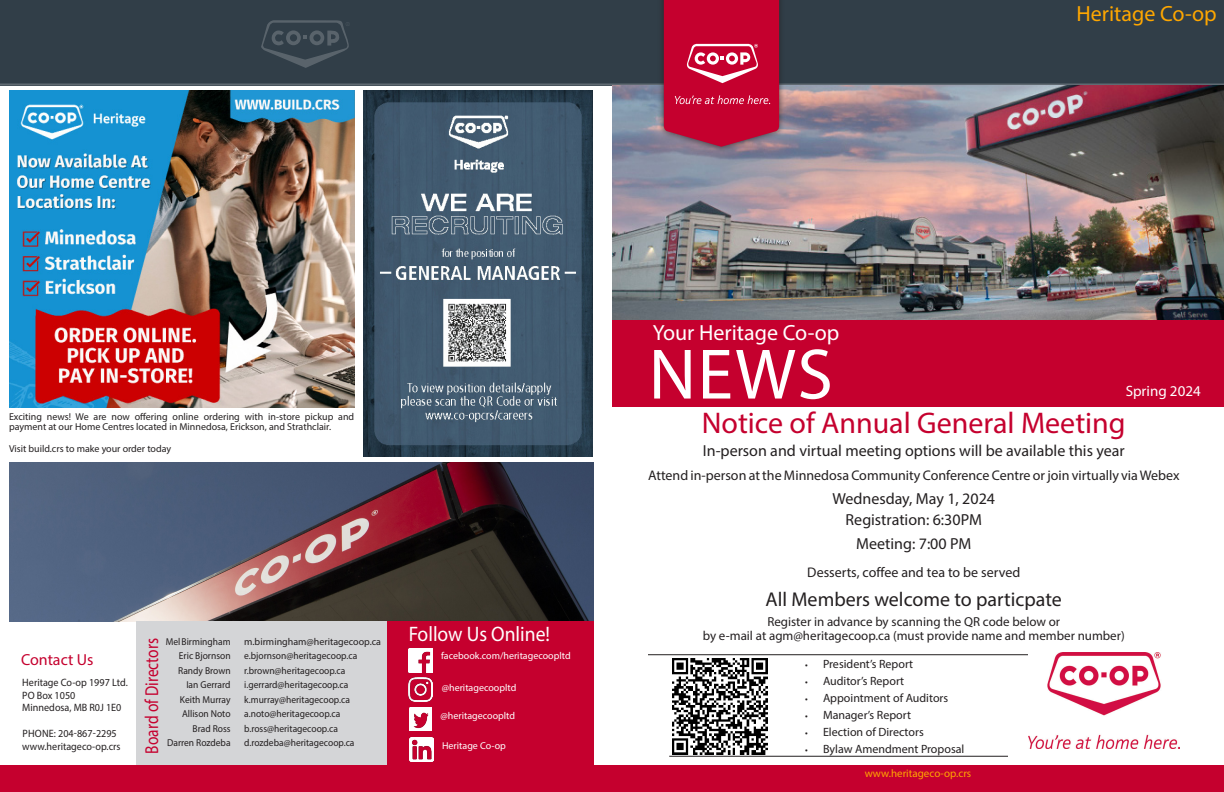
<style>
.page{position:relative;width:1224px;height:792px;background:#fff}
.page>*{position:absolute;margin:0;border:0;box-sizing:border-box;transform-origin:0 0}
.t1{font:72px "Myriad Pro";color:#fff}
.t2{font:30px "Myriad Pro";color:#c5002e}
.t3{font:22px "Myriad Pro";color:#fff}
.t4{font:22px "Myriad Pro";color:#ffa700}
.t5{font:21px "Myriad Pro";color:#fff;scale:.93 1}
.Copy{font:20px "Myriad Pro";color:#231f20}
.t6{font:18.7px "Myriad Pro";color:#c5002e;scale:.82 1}
.Copy-2{font:16px "Myriad Pro";color:#231f20}
.t7{font:16px "Myriad Pro";color:#c5002e}
.t8{font:15px "Myriad Pro";color:#fff}
.Copy-3{font:14px "Myriad Pro";color:#231f20}
.Copy-4{font:13px "Myriad Pro";color:#231f20}
.t9{font:12px "Myriad Pro";color:#231f20}
.t10{font:11px "Myriad Pro";color:#ffa700}
.t11{font:10.7px/12.8px "Myriad Pro";color:#231f20;scale:.95 1}
.t12{font:10px "Myriad Pro";color:#231f20;scale:.95 1}
.t13{font:10px/10px "Myriad Pro";color:#231f20}
.copy{font:10px "Myriad Pro";color:#fff}
.s1{font-size:10px}
</style>
<div class="page">
<div style="left:0;top:0;width:1224px;height:86px;background:#313e48"></div>
<svg style="left:261px;top:20px;width:88px;height:48px"></svg>
<hr style="left:0;top:84px;width:1224px;height:2px;background:#606a72">
<div style="left:612px;top:308px;width:612px;height:99px;background:#c5002e"></div>
<div style="left:0;top:765px;width:1224px;height:27px;background:#c5002e"></div>
<hr style="left:648px;top:654px;width:503px;height:1px;background:#231f20">
<hr style="left:669px;top:756px;width:339px;height:1px;background:#231f20">
<img style="left:1029px;top:653px;width:151px;height:95px">
<img style="left:612px;top:86px;width:612px;height:234px">
<img style="left:672px;top:658px;width:96px;height:96px">
<img style="left:9px;top:462px;width:585px;height:160px">
<div style="left:387px;top:622px;width:207px;height:143px;background:#c5002e"></div>
<img style="left:409px;top:649px;width:23px;height:23px">
<img style="left:409px;top:708px;width:23px;height:22px">
<img style="left:409px;top:678px;width:23px;height:23px">
<img style="left:409px;top:737px;width:24px;height:24px">
<div style="left:136px;top:622px;width:251px;height:143px;background:#d4d5d7"></div>
<img style="left:364px;top:90px;width:229px;height:367px">
<img style="left:9px;top:90px;width:346px;height:318px">
<div style="left:657px;top:0;width:128px;height:153px;background:#231f20;opacity:.75"></div>
<svg style="left:664px;top:0;width:115px;height:147px;background:#c41640"></svg>
<p class="t4" style="left:1076px;top:0;width:142px">Heritage Co-op</p>
<p class="t13" style="left:9px;top:412px;width:347px">Exciting news! We are now offering online ordering with in-store pickup and payment at our Home Centres located in Minnedosa, Erickson, and Strathclair.</p>
<p class="t13" style="left:9px;top:444px;width:164px">Visit build.crs to make your order today</p>
<p class="t7" style="left:21px;top:649px;width:74px">Contact Us</p>
<p class="t11" style="left:22px;top:676px;width:112px">Heritage Co-op 1997 Ltd.</p>
<p class="t11" style="left:22px;top:688px;width:57px">PO Box 1050</p>
<p class="t11" style="left:22px;top:701px;width:106px">Minnedosa, MB R0J 1E0</p>
<p class="t11" style="left:22px;top:727px;width:105px">PHONE: 204-867-2295 www.heritageco-op.crs</p>
<p class="t6" style="left:140px;top:754px;width:143px;rotate:-90deg">Board of Directors</p>
<p class="t12" style="left:166px;top:635px;width:70px">Mel Birmingham</p>
<p class="t12" style="left:179px;top:650px;width:56px">Eric Bjornson</p>
<p class="t12" style="left:178px;top:664px;width:57px">Randy Brown</p>
<p class="t12" style="left:186px;top:679px;width:48px">Ian Gerrard</p>
<p class="t12" style="left:180px;top:693px;width:55px">Keith Murray</p>
<p class="t12" style="left:182px;top:708px;width:53px">Allison Noto</p>
<p class="t12" style="left:193px;top:722px;width:42px">Brad Ross</p>
<p class="t12" style="left:167px;top:737px;width:68px">Darren Rozdeba</p>
<p class="t13" style="left:244px;top:636px;width:138px">m.birmingham@heritagecoop.ca</p>
<p class="t12" style="left:244px;top:650px;width:120px">e.bjornson@heritagecoop.ca</p>
<p class="t12" style="left:244px;top:664px;width:108px">r.brown@heritagecoop.ca</p>
<p class="t12" style="left:244px;top:679px;width:111px">i.gerrard@heritagecoop.ca</p>
<p class="t12" style="left:244px;top:693px;width:113px">k.murray@heritagecoop.ca</p>
<p class="t12" style="left:244px;top:708px;width:103px">a.noto@heritagecoop.ca</p>
<p class="t12" style="left:244px;top:722px;width:100px">b.ross@heritagecoop.ca</p>
<p class="t12" style="left:244px;top:737px;width:118px">d.rozdeba@heritagecoop.ca</p>
<p class="t5" style="left:409px;top:621px;width:154px">Follow Us Online!</p>
<p class="copy" style="left:441px;top:650px;width:131px">facebook.com/heritagecoopltd</p>
<p class="copy" style="left:442px;top:681px;width:76px">@heritagecoopltd</p>
<p class="copy" style="left:441px;top:709px;width:76px">@heritagecoopltd</p>
<p class="copy" style="left:442px;top:740px;width:65px">Heritage Co-op</p>
<p class="t3" style="left:653px;top:319px;width:188px">Your Heritage Co-op</p>
<p class="t1" style="left:649px;top:330px;width:186px">NEWS</p>
<p class="t8" style="left:1126px;top:382px;width:77px">Spring 2024</p>
<p class="t2" style="left:702px;top:404px;width:425px">Notice of Annual General Meeting</p>
<p class="Copy-2" style="left:703px;top:441px;width:423px">In-person and virtual meeting options will be available this year</p>
<p class="Copy-3" style="left:648px;top:467px;width:533px">Attend in-person at the Minnedosa Community Conference Centre or join virtually via Webex</p>
<p class="Copy-2" style="left:832px;top:488px;width:164px">Wednesday, May 1, 2024</p>
<p class="Copy-2" style="left:846px;top:510px;width:138px">Registration: 6:30PM</p>
<p class="Copy-2" style="left:856px;top:534px;width:117px">Meeting: 7:00 PM</p>
<p class="Copy-3" style="left:807px;top:564px;width:214px">Desserts, coffee and tea to be served</p>
<p class="Copy" style="left:766px;top:587px;width:298px">All Members welcome to particpate</p>
<p class="Copy-4" style="left:767px;top:614px;width:294px">Register in advance by scanning the QR code below or</p>
<p class="Copy-4" style="left:703px;top:628px;width:423px">by e-mail at agm@heritagecoop.ca (must provide name and member number)</p>
<p class="t9" style="left:805px;top:656px;width:110px"><span class="s1">•</span> President’s Report</p>
<p class="t9" style="left:805px;top:673px;width:101px"><span class="s1">•</span> Auditor’s Report</p>
<p class="t9" style="left:805px;top:690px;width:145px"><span class="s1">•</span> Appointment of Auditors</p>
<p class="t9" style="left:805px;top:707px;width:107px"><span class="s1">•</span> Manager’s Report</p>
<p class="t9" style="left:805px;top:724px;width:120px"><span class="s1">•</span> Election of Directors</p>
<p class="t9" style="left:805px;top:741px;width:161px"><span class="s1">•</span> Bylaw Amendment Proposal</p>
<p class="t10" style="left:865px;top:767px;width:108px">www.heritageco-op.crs</p>
</div>
